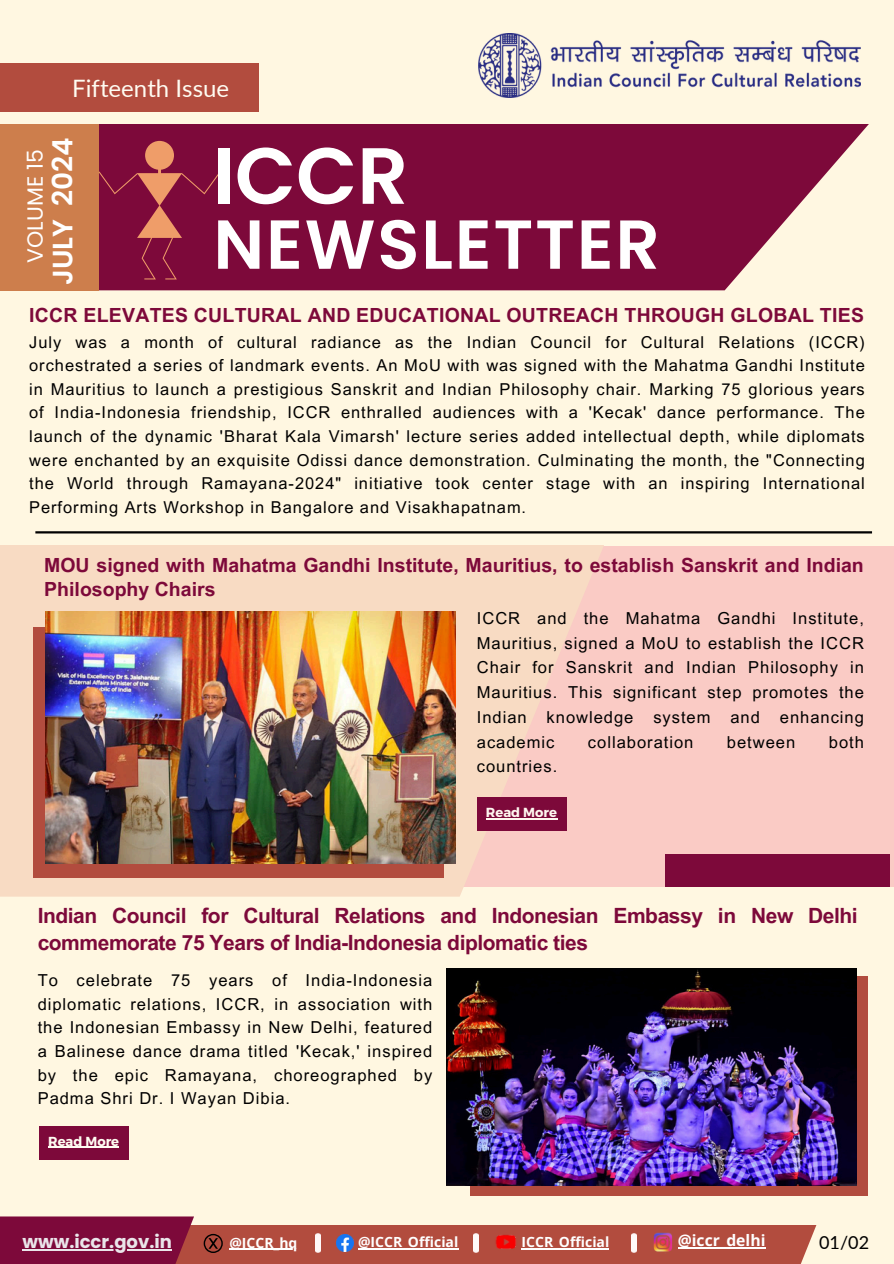
<style>
.page{position:relative;width:894px;height:1264px;background:#fff}
.page>*{position:absolute;margin:0;border:0;box-sizing:border-box;transform-origin:0 0}
.t1{font:600 79.65px "Poppins";color:#fff}
.t2{font:600 69.15px "Poppins";letter-spacing:.025em;color:#fff}
.t3{font:600 27.9px "Poppins";color:#fff}
.t4{font:24px "Lato";color:#fffcf2}
.t5{font:21.9px "Poppins";color:#fff}
.t6{font:700 21px/27px "Arial MT Pro";letter-spacing:-.02em;color:#7d093a}
.t7{font:700 19.5px/23.7px "Arial MT Pro";color:#7d093a}
.t8{font:700 18px "Poppins";color:#eae5ea}
.t9{font:18px "Lato";color:#000}
.t10{font:16.5px/23.7px "Arial MT Pro";letter-spacing:.06em;color:#000;text-align:justify}
.t11{font:16.35px/23.7px "Arial MT Pro";letter-spacing:.06em;color:#000;text-align:justify}
.t12{font:700 15.75px "Open Sans";color:#fff}
.t13{font:700 13.95px "Open Sans";color:#fff}
.t14{font:700 13.05px "Montserrat";color:#fff6ef}
.t15{font:700 13.05px "Montserrat";color:#fffcf2}
</style>
<div class="page">
<div style="left:0;top:0;width:893px;height:1263px;background:#fff7e1"></div>
<svg style="left:98px;top:124px;width:770px;height:166px;fill:#7d093a"></svg>
<hr style="left:35px;top:531px;width:836px;height:2px;background:#000">
<div style="left:0;top:64px;width:258px;height:48px;background:#b24c3e"></div>
<div style="left:0;top:124px;width:98px;height:166px;background:#cd7e4c"></div>
<div style="left:277px;top:546px;width:616px;height:340px;background:#facbc5"></div>
<svg style="left:0;top:545px;width:604px;height:351px;fill:#f8dbc3"></svg>
<div style="left:665px;top:854px;width:224px;height:32px;background:#7d093a"></div>
<svg style="left:99px;top:141px;width:121px;height:138px"></svg>
<div style="left:0;top:1224px;width:815px;height:39px;background:#b24c3e"></div>
<div style="left:0;top:1216px;width:194px;height:47px;background:#7d093a"></div>
<hr style="left:23px;top:1249px;width:149px;height:1px;background:#eae5ea">
<img style="left:336px;top:1234px;width:17px;height:17px">
<img style="left:469px;top:1224px;width:73px;height:29px">
<img style="left:653px;top:1232px;width:20px;height:20px">
<img style="left:316px;top:1233px;width:4px;height:19px">
<img style="left:473px;top:1233px;width:5px;height:19px">
<img style="left:631px;top:1233px;width:5px;height:19px">
<img style="left:478px;top:34px;width:382px;height:63px">
<div style="left:33px;top:627px;width:410px;height:250px;background:#b24c3e"></div>
<div style="left:470px;top:976px;width:397px;height:220px;background:#b24c3e"></div>
<div style="left:39px;top:1126px;width:89px;height:33px;background:#7d093a"></div>
<svg style="left:204px;top:1233px;width:19px;height:19px"></svg>
<div style="left:476px;top:797px;width:90px;height:33px;background:#7d093a"></div>
<img style="left:446px;top:968px;width:409px;height:217px">
<hr style="left:486px;top:818px;width:71px;height:1px;background:#fff6ef">
<hr style="left:229px;top:1248px;width:68px;height:1px;background:#fff">
<hr style="left:358px;top:1248px;width:100px;height:1px;background:#fff">
<hr style="left:521px;top:1248px;width:88px;height:1px;background:#fff">
<hr style="left:677px;top:1246px;width:88px;height:2px;background:#fff">
<hr style="left:48px;top:1146px;width:71px;height:1px;background:#fffcf2">
<img style="left:45px;top:611px;width:410px;height:252px">
<p class="t4" style="left:72px;top:73px;width:158px">Fifteenth Issue</p>
<p class="t5" style="left:20px;top:263px;width:115px;rotate:-90deg">VOLUME 15</p>
<p class="t3" style="left:43px;top:285px;width:149px;rotate:-90deg">JULY 2024</p>
<p class="t1" style="left:212px;top:120px;width:197px">ICCR</p>
<p class="t2" style="left:213px;top:196px;width:448px">NEWSLETTER</p>
<p class="t7" style="left:29px;top:305px;width:836px">ICCR ELEVATES CULTURAL AND EDUCATIONAL OUTREACH THROUGH GLOBAL TIES</p>
<p class="t11" style="left:29px;top:332px;width:836px">July was a month of cultural radiance as the Indian Council for Cultural Relations (ICCR) orchestrated a series of landmark events. An MoU with was signed with the Mahatma Gandhi Institute in Mauritius to launch a prestigious Sanskrit and Indian Philosophy chair. Marking 75 glorious years of India-Indonesia friendship, ICCR enthralled audiences with a 'Kecak' dance performance. The launch of the dynamic 'Bharat Kala Vimarsh' lecture series added intellectual depth, while diplomats were enchanted by an exquisite Odissi dance demonstration. Culminating the month, the "Connecting the World through Ramayana-2024" initiative took center stage with an inspiring International Performing Arts Workshop in Bangalore and Visakhapatnam.</p>
<p class="t7" style="left:44px;top:556px;width:820px">MOU signed with Mahatma Gandhi Institute, Mauritius, to establish Sanskrit and Indian<br>Philosophy Chairs</p>
<p class="t10" style="left:476px;top:607px;width:388px;line-height:24.8px">ICCR and the Mahatma Gandhi Institute, Mauritius, signed a MoU to establish the ICCR Chair for Sanskrit and Indian Philosophy in Mauritius. This significant step promotes the Indian knowledge system and enhancing academic</p>
<p class="t10" style="left:587px;top:732px;width:107px">collaboration</p>
<p class="t10" style="left:726px;top:732px;width:70px">between</p>
<p class="t10" style="left:828px;top:732px;width:37px">both</p>
<p class="t10" style="left:476px;top:757px;width:82px">countries.</p>
<p class="t14" style="left:486px;top:803px;width:73px">Read More</p>
<p class="t6" style="left:38px;top:905px;width:821px">Indian Council for Cultural Relations and Indonesian Embassy in New Delhi commemorate 75 Years of India-Indonesia diplomatic ties</p>
<p class="t10" style="left:38px;top:970px;width:396px">To celebrate 75 years of India-Indonesia diplomatic relations, ICCR, in association with the Indonesian Embassy in New Delhi, featured a Balinese dance drama titled 'Kecak,' inspired by the epic Ramayana, choreographed by Padma Shri Dr. I Wayan Dibia.</p>
<p class="t15" style="left:48px;top:1132px;width:72px">Read More</p>
<h5 class="t8" style="left:23px;top:1229px;width:151px">www.iccr.gov.in</h5>
<p class="t9" style="left:819px;top:1230px;width:51px">01/02</p>
<p class="t13" style="left:229px;top:1232px;width:69px">@ICCR_hq</p>
<p class="t13" style="left:358px;top:1232px;width:102px">@ICCR_Official</p>
<p class="t13" style="left:521px;top:1232px;width:89px">ICCR_Official</p>
<p class="t12" style="left:677px;top:1229px;width:89px">@iccr_delhi</p>
</div>
